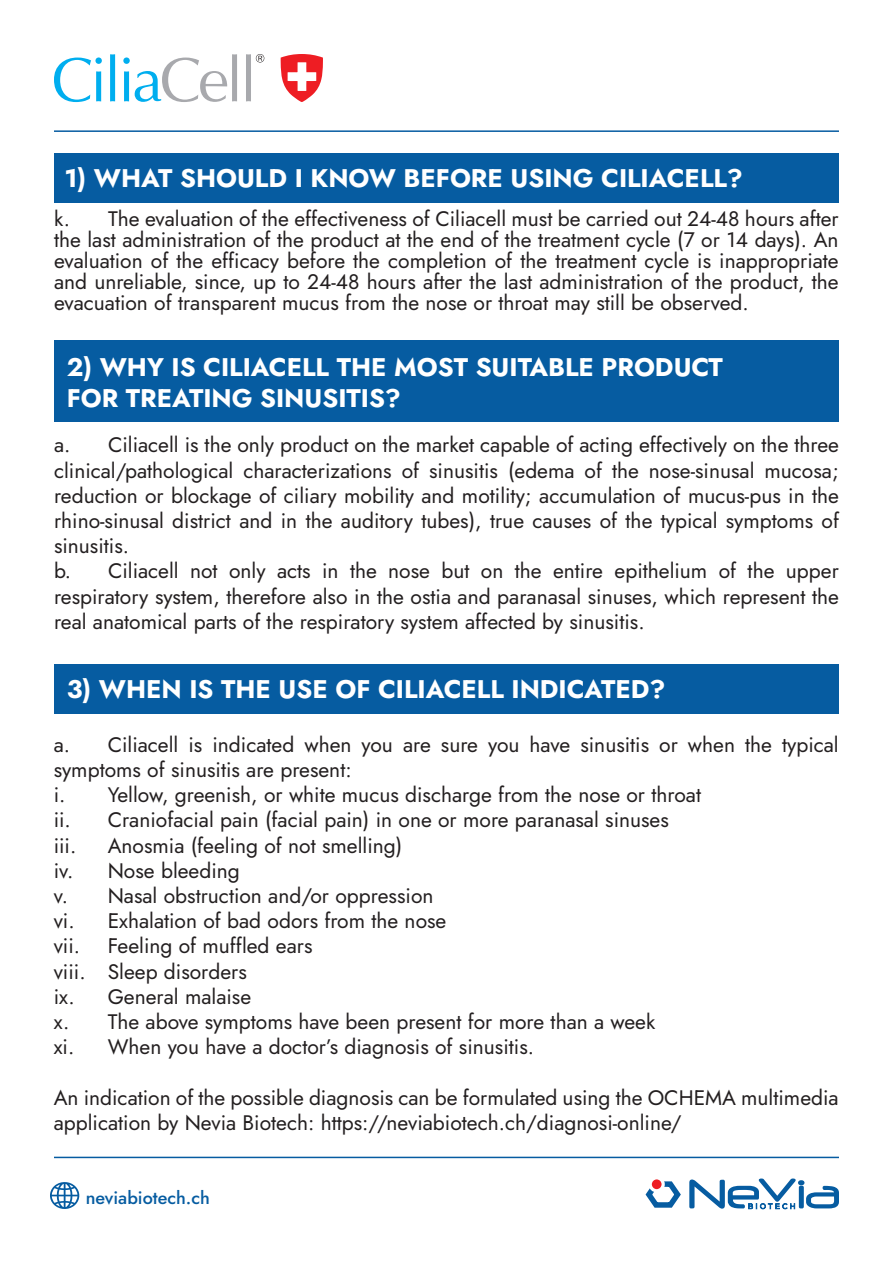
<style>
.page{position:relative;width:893px;height:1263px;background:#fff}
.page>*{position:absolute;margin:0;border:0;box-sizing:border-box;transform-origin:0 0}
.Paragraph_Style_1{font:700 25.5px/30.6px "Jost";color:#fff}
.t1{font:21px/25.2px "Jost";color:#231f20;text-align:justify}
.t2{font:500 18px "Jost";color:#065ca1}
</style>
<div class="page">
<div style="left:54px;top:340px;width:785px;height:81px;background:#065ca1"></div>
<div style="left:54px;top:664px;width:785px;height:50px;background:#065ca1"></div>
<svg style="left:54px;top:57px;width:48px;height:45px"></svg>
<svg style="left:110px;top:54px;width:5px;height:47px"></svg>
<svg style="left:123px;top:54px;width:114px;height:48px"></svg>
<svg style="left:246px;top:54px;width:18px;height:47px"></svg>
<svg style="left:281px;top:54px;width:42px;height:48px"></svg>
<svg style="left:645px;top:1178px;width:194px;height:32px"></svg>
<hr style="left:54px;top:130px;width:785px;height:2px;background:#065ca1">
<hr style="left:54px;top:1157px;width:785px;height:1px;background:#065ca1">
<svg style="left:50px;top:1182px;width:30px;height:27px"></svg>
<div style="left:54px;top:153px;width:785px;height:49px;background:#065ca1"></div>
<p class="Paragraph_Style_1" style="left:65px;top:163px;width:680px">1) WHAT SHOULD I KNOW BEFORE USING CILIACELL?</p>
<p class="t1" style="left:54px;top:208px;width:786px;line-height:21px">k. The evaluation of the effectiveness of Ciliacell must be carried out 24-48 hours after the last administration of the product at the end of the treatment cycle (7 or 14 days). An evaluation of the efficacy before the completion of the treatment cycle is inappropriate and unreliable, since, up to 24-48 hours after the last administration of the product, the evacuation of transparent mucus from the nose or throat may still be observed.</p>
<p class="Paragraph_Style_1" style="left:67px;top:352px;width:658px">2) WHY IS CILIACELL THE MOST SUITABLE PRODUCT<br>FOR TREATING SINUSITIS?</p>
<p class="t1" style="left:54px;top:433px;width:786px">a. Ciliacell is the only product on the market capable of acting effectively on the three clinical/pathological characterizations of sinusitis (edema of the nose-sinusal mucosa; reduction or blockage of ciliary mobility and motility; accumulation of mucus-pus in the rhino-sinusal district and in the auditory tubes), true causes of the typical symptoms of sinusitis.</p>
<p class="t1" style="left:54px;top:559px;width:786px">b. Ciliacell not only acts in the nose but on the entire epithelium of the upper respiratory system, therefore also in the ostia and paranasal sinuses, which represent the real anatomical parts of the respiratory system affected by sinusitis.</p>
<p class="Paragraph_Style_1" style="left:67px;top:674px;width:600px">3) WHEN IS THE USE OF CILIACELL INDICATED?</p>
<p class="t1" style="left:54px;top:732px;width:786px">a. Ciliacell is indicated when you are sure you have sinusitis or when the typical symptoms of sinusitis are present:</p>
<p class="t1" style="left:54px;top:782px;width:649px">i. Yellow, greenish, or white mucus discharge from the nose or throat</p>
<p class="t1" style="left:54px;top:808px;width:617px">ii. Craniofacial pain (facial pain) in one or more paranasal sinuses</p>
<p class="t1" style="left:54px;top:833px;width:24px">iii.</p>
<p class="t1" style="left:108px;top:833px;width:296px">Anosmia (feeling of not smelling)</p>
<p class="t1" style="left:54px;top:858px;width:188px">iv. Nose bleeding</p>
<p class="t1" style="left:54px;top:883px;width:381px">v. Nasal obstruction and/or oppression</p>
<p class="t1" style="left:54px;top:908px;width:394px">vi. Exhalation of bad odors from the nose</p>
<p class="t1" style="left:54px;top:934px;width:28px">vii.</p>
<p class="t1" style="left:108px;top:934px;width:206px">Feeling of muffled ears</p>
<p class="t1" style="left:54px;top:959px;width:195px">viii. Sleep disorders</p>
<p class="t1" style="left:54px;top:984px;width:199px">ix. General malaise</p>
<p class="t1" style="left:54px;top:1009px;width:603px">x. The above symptoms have been present for more than a week</p>
<p class="t1" style="left:54px;top:1034px;width:482px">xi. When you have a doctor’s diagnosis of sinusitis.</p>
<p class="t1" style="left:54px;top:1085px;width:786px">An indication of the possible diagnosis can be formulated using the OCHEMA multimedia application by Nevia Biotech: https://neviabiotech.ch/diagnosi-online/</p>
<p class="t2" style="left:86px;top:1185px;width:126px">neviabiotech.ch</p>
</div>
